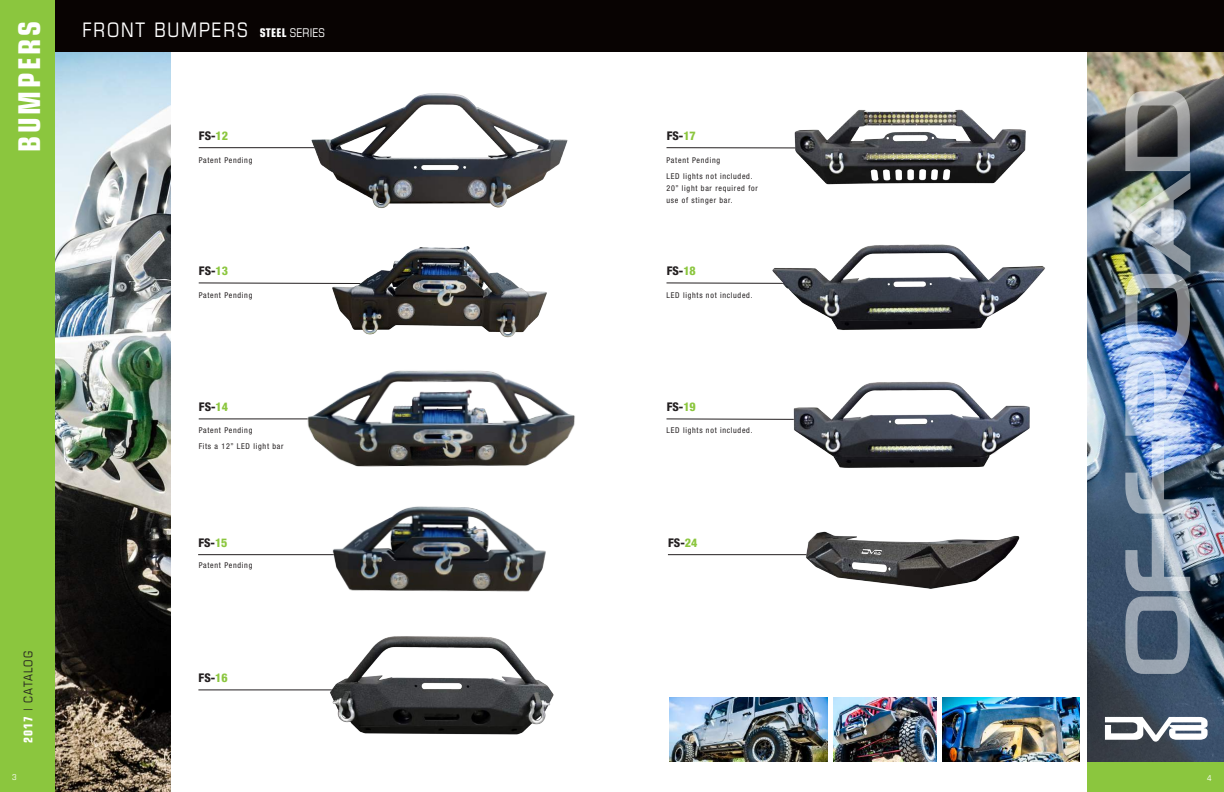
<style>
.page{position:relative;width:1224px;height:792px;background:#fff}
.page>*{position:absolute;margin:0;border:0;box-sizing:border-box;transform-origin:0 0}
.t1{font:700 condensed 30px "Eurostile LT Std";letter-spacing:.09em;color:#fff}
.t2{font:condensed 20px "Eurostile LT Std";letter-spacing:.09em;color:#fff}
.t3{font:800 condensed 12px "Helvetica Neue LT Std";color:#231f20}
.t4{font:condensed 12px "Eurostile LT Std";letter-spacing:.09em;color:#231f20}
.t5{font:condensed 8px/16.5px "Helvetica Neue LT Std";letter-spacing:.09em;color:#231f20}
.t6{font:condensed 8px "Eurostile LT Std";color:#fff}
.s1{font-weight:700;color:#fff}
.s2{font-weight:700;font-size:12px}
.s3{font-size:12px}
.s4{color:#8bc63e}
</style>
<div class="page">
<img style="left:1087px;top:52px;width:137px;height:710px">
<div style="left:1087px;top:762px;width:137px;height:30px;background:#8bc63e"></div>
<img style="left:55px;top:52px;width:116px;height:740px">
<div style="left:0;top:0;width:1224px;height:52px;background:#080302"></div>
<div style="left:0;top:0;width:55px;height:792px;background:#8bc63e"></div>
<hr style="left:199px;top:147px;width:116px;height:1px;background:#231f20">
<hr style="left:667px;top:147px;width:132px;height:1px;background:#231f20">
<svg style="left:198px;top:282px;width:97px;height:2px"></svg>
<svg style="left:666px;top:282px;width:97px;height:2px"></svg>
<hr style="left:199px;top:419px;width:122px;height:1px;background:#231f20">
<svg style="left:666px;top:418px;width:97px;height:2px"></svg>
<hr style="left:198px;top:554px;width:148px;height:1px;background:#231f20">
<hr style="left:668px;top:554px;width:148px;height:1px;background:#231f20">
<hr style="left:198px;top:690px;width:146px;height:1px;background:#231f20">
<img style="left:943px;top:697px;width:137px;height:65px">
<img style="left:834px;top:697px;width:103px;height:65px">
<img style="left:669px;top:697px;width:159px;height:65px">
<img style="left:1125px;top:91px;width:65px;height:583px">
<svg style="left:1105px;top:717px;width:103px;height:25px"></svg>
<img style="left:295px;top:506px;width:251px;height:86px">
<img style="left:763px;top:531px;width:257px;height:58px">
<img style="left:295px;top:93px;width:273px;height:245px">
<img style="left:763px;top:109px;width:282px;height:221px">
<img style="left:295px;top:370px;width:280px;height:97px">
<img style="left:763px;top:381px;width:267px;height:87px">
<img style="left:295px;top:636px;width:259px;height:99px">
<h1 class="t1" style="left:11px;top:152px;width:132px;rotate:-90deg">BUMPERS</h1>
<h3 class="t4" style="left:21px;top:743px;width:94px;rotate:-90deg"><span class="s1">2017</span> | CATALOG</h3>
<p class="t6" style="left:12px;top:772px;width:6px">3</p>
<h2 class="t2" style="left:82px;top:18px;width:244px">FRONT BUMPERS <span class="s2">STEEL</span> <span class="s3">SERIES</span></h2>
<h3 class="t3" style="left:199px;top:128px;width:31px">FS-<span class="s4">12</span></h3>
<h3 class="t3" style="left:667px;top:128px;width:31px">FS-<span class="s4">17</span></h3>
<p class="t5" style="left:199px;top:152px;width:55px">Patent Pending</p>
<p class="t5" style="left:667px;top:152px;width:88px">Patent Pending<br>LED lights not included.</p>
<p class="t5" style="left:667px;top:183px;width:93px;line-height:12px">20” light bar required for use of stinger bar.</p>
<h3 class="t3" style="left:199px;top:264px;width:31px">FS-<span class="s4">13</span></h3>
<h3 class="t3" style="left:667px;top:264px;width:31px">FS-<span class="s4">18</span></h3>
<p class="t5" style="left:199px;top:287px;width:55px">Patent Pending</p>
<p class="t5" style="left:667px;top:287px;width:88px">LED lights not included.</p>
<h3 class="t3" style="left:199px;top:399px;width:31px">FS-<span class="s4">14</span></h3>
<h3 class="t3" style="left:667px;top:399px;width:31px">FS-<span class="s4">19</span></h3>
<p class="t5" style="left:199px;top:422px;width:86px">Patent Pending<br>Fits a 12” LED light bar</p>
<p class="t5" style="left:667px;top:422px;width:88px">LED lights not included.</p>
<h3 class="t3" style="left:198px;top:535px;width:31px">FS-<span class="s4">15</span></h3>
<h3 class="t3" style="left:668px;top:535px;width:31px">FS-<span class="s4">24</span></h3>
<p class="t5" style="left:199px;top:557px;width:55px">Patent Pending</p>
<h3 class="t3" style="left:199px;top:671px;width:31px">FS-<span class="s4">16</span></h3>
<p class="t6" style="left:1207px;top:773px;width:6px">4</p>
</div>
